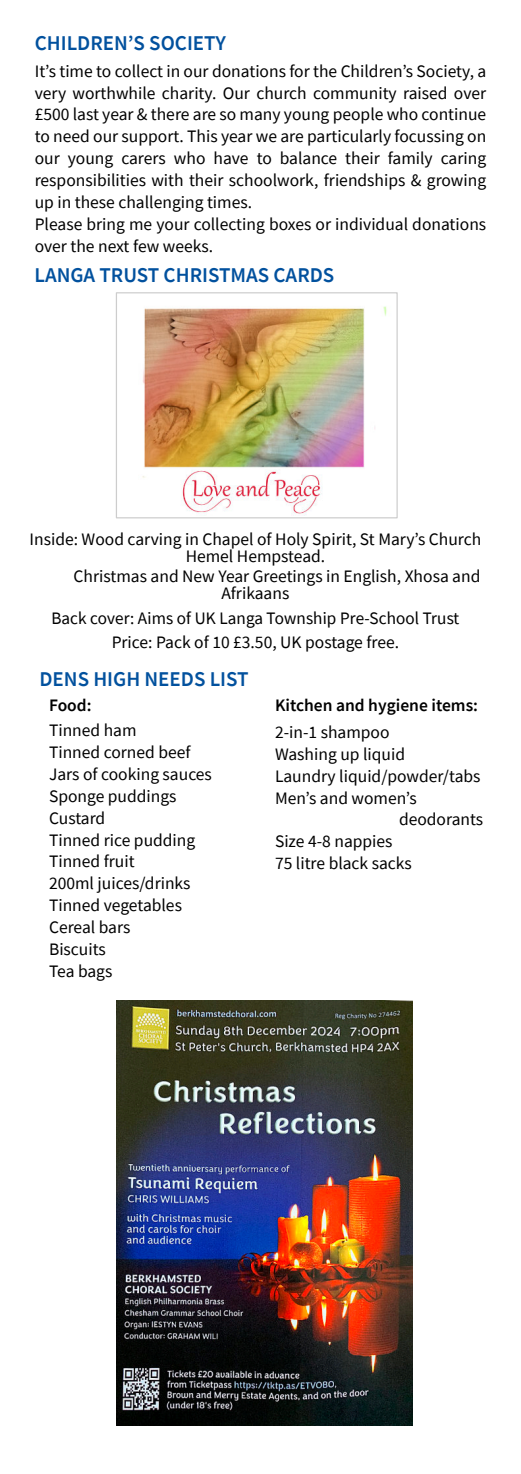
<style>
.page{position:relative;width:521px;height:1474px;background:#fff}
.page>*{position:absolute;margin:0;border:0;box-sizing:border-box;transform-origin:0 0}
.t1{font:600 21px "Source Sans Pro";color:#02519e}
.t2{font:17.5px/21.9px "Source Sans Pro";color:#000}
.t3{font:600 17.5px "Source Sans Pro";color:#000}
</style>
<div class="page">
<img style="left:142px;top:306px;width:245px;height:210px">
<div style="left:116px;top:292px;width:282px;height:226px;border:1px solid #cdcdcd"></div>
<img style="left:116px;top:1000px;width:296px;height:424px">
<p class="t1" style="left:35px;top:34px;width:193px">CHILDREN’S SOCIETY</p>
<p class="t2" style="left:35px;top:61px;width:453px">It’s time to collect in our donations for the Children’s Society, a very worthwhile charity. Our church community raised over £500 last year &amp; there are so many young people who continue to need our support. This year we are particularly focussing on our young carers who have to balance their family caring responsibilities with their schoolwork, friendships &amp; growing up in these challenging times.<br>Please bring me your collecting boxes or individual donations over the next few weeks.</p>
<p class="t1" style="left:34px;top:266px;width:301px">LANGA TRUST CHRISTMAS CARDS</p>
<p class="t2" style="left:30px;top:531px;width:453px;line-height:17.5px;text-align:center">Inside: Wood carving in Chapel of Holy Spirit, St Mary’s Church<br>Hemel Hempstead.</p>
<p class="t2" style="left:221px;top:568px;width:260px;line-height:17.5px;text-indent:-148px">Christmas and New Year Greetings in English, Xhosa and<br>Afrikaans</p>
<p class="t2" style="left:51px;top:607px;width:410px;line-height:24.5px;text-align:center">Back cover: Aims of UK Langa Township Pre-School Trust<br>Price: Pack of 10 £3.50, UK postage free.</p>
<p class="t1" style="left:39px;top:670px;width:211px">DENS HIGH NEEDS LIST</p>
<p class="t3" style="left:49px;top:697px;width:44px">Food:</p>
<p class="t2" style="left:49px;top:720px;width:164px">Tinned ham<br>Tinned corned beef<br>Jars of cooking sauces<br>Sponge puddings<br>Custard<br>Tinned rice pudding<br>Tinned fruit<br>200ml juices/drinks<br>Tinned vegetables<br>Cereal bars<br>Biscuits<br>Tea bags</p>
<p class="t3" style="left:275px;top:697px;width:205px">Kitchen and hygiene items:</p>
<p class="t2" style="left:275px;top:722px;width:116px">2-in-1 shampoo</p>
<p class="t2" style="left:275px;top:744px;width:132px">Washing up liquid</p>
<p class="t2" style="left:275px;top:766px;width:207px">Laundry liquid/powder/tabs</p>
<p class="t2" style="left:275px;top:788px;width:143px">Men’s and women’s</p>
<p class="t2" style="left:399px;top:810px;width:86px">deodorants</p>
<p class="t2" style="left:275px;top:832px;width:119px">Size 4-8 nappies</p>
<p class="t2" style="left:275px;top:853px;width:138px">75 litre black sacks</p>
</div>
